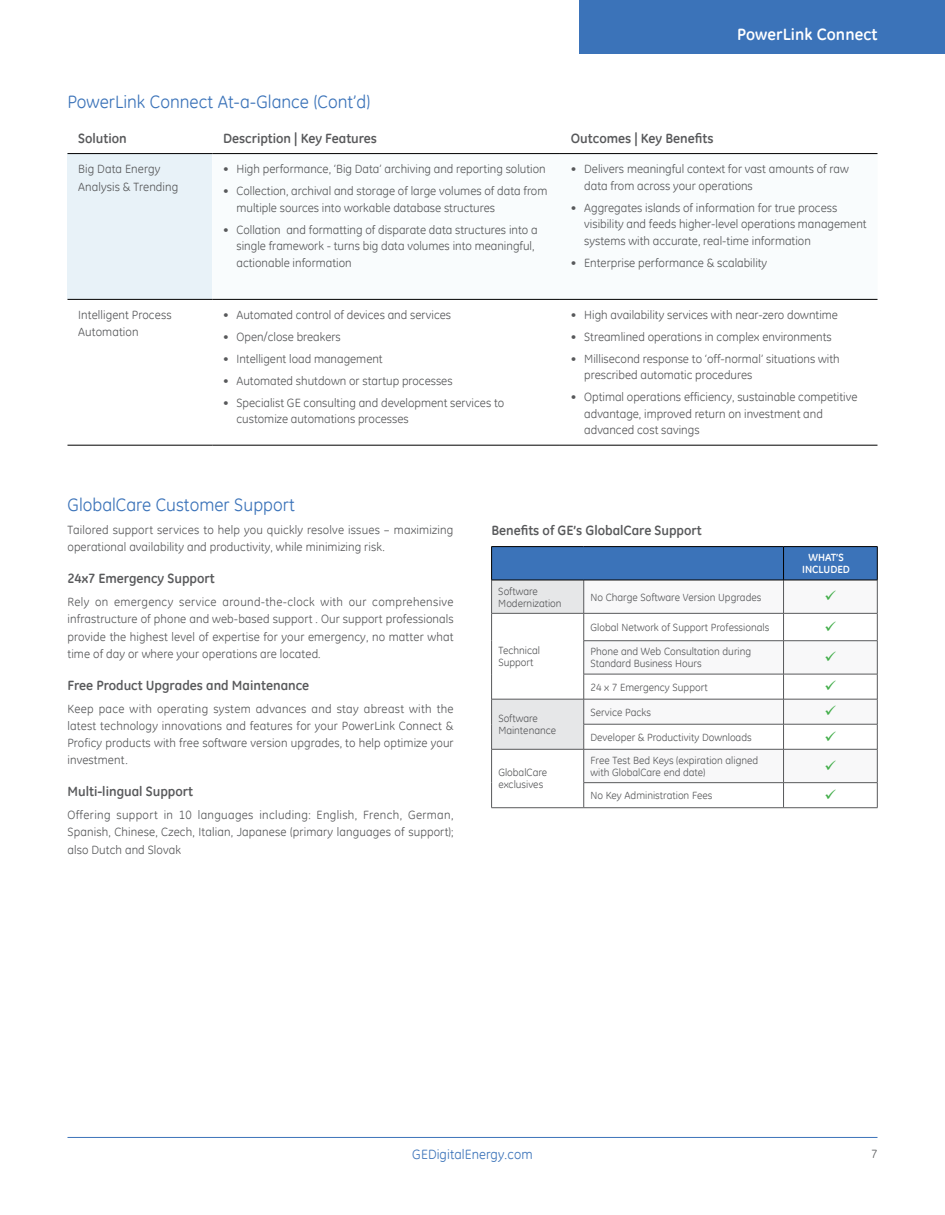
<style>
.page{position:relative;width:945px;height:1215px;background:#fff}
.page>*{position:absolute;margin:0;border:0;box-sizing:border-box;transform-origin:0 0}
.t1{font:18px "GE Inspira";color:#3b73b9}
.t2{font:700 16.5px "GE Inspira";letter-spacing:.005em;color:#fff}
.t3{font:700 13.5px "GE Inspira";color:#58595b}
.t4{font:13.5px "GE Inspira";letter-spacing:.005em;color:#3b73b9}
.t5{font:12px/17.2px "GE Inspira";color:#58595b}
.t6{font:10.5px/12px "GE Inspira";color:#58595b}
.t7{font:700 10.5px/12px "GE Inspira";color:#fff;text-align:center}
</style>
<div class="page">
<div style="left:580px;top:0;width:365px;height:54px;background:#3b73b9"></div>
<hr style="left:68px;top:1137px;width:810px;height:1px;background:#3b73b9">
<svg style="left:584px;top:750px;width:293px;height:57px"></svg>
<hr style="left:491px;top:749px;width:1px;height:34px;background:#58595b">
<svg style="left:491px;top:783px;width:1px;height:24px"></svg>
<hr style="left:491px;top:807px;width:93px;height:1px;background:#58595b">
<hr style="left:584px;top:749px;width:200px;height:1px;background:#58595b">
<hr style="left:583px;top:749px;width:1px;height:33px;background:#58595b">
<hr style="left:784px;top:749px;width:94px;height:1px;background:#58595b">
<hr style="left:783px;top:749px;width:1px;height:33px;background:#58595b">
<hr style="left:877px;top:749px;width:1px;height:33px;background:#58595b">
<hr style="left:584px;top:782px;width:200px;height:1px;background:#58595b">
<svg style="left:583px;top:783px;width:1px;height:25px"></svg>
<hr style="left:784px;top:782px;width:94px;height:1px;background:#58595b">
<svg style="left:783px;top:783px;width:1px;height:24px"></svg>
<svg style="left:877px;top:783px;width:1px;height:24px"></svg>
<hr style="left:584px;top:807px;width:200px;height:1px;background:#58595b">
<hr style="left:784px;top:807px;width:94px;height:1px;background:#58595b">
<hr style="left:491px;top:749px;width:93px;height:1px;background:#58595b">
<hr style="left:491px;top:546px;width:93px;height:1px;background:#000">
<hr style="left:584px;top:546px;width:200px;height:1px;background:#000">
<hr style="left:784px;top:546px;width:94px;height:1px;background:#000">
<div style="left:68px;top:154px;width:144px;height:145px;background:#e8f2f8"></div>
<svg style="left:212px;top:154px;width:666px;height:145px"></svg>
<svg style="left:212px;top:444px;width:666px;height:1px"></svg>
<hr style="left:68px;top:153px;width:144px;height:1px;background:#000">
<hr style="left:212px;top:153px;width:348px;height:1px;background:#000">
<hr style="left:560px;top:153px;width:318px;height:1px;background:#000">
<hr style="left:68px;top:299px;width:144px;height:1px;background:#000">
<hr style="left:212px;top:299px;width:348px;height:1px;background:#000">
<hr style="left:560px;top:299px;width:318px;height:1px;background:#000">
<hr style="left:68px;top:445px;width:144px;height:1px;background:#000">
<hr style="left:212px;top:445px;width:348px;height:1px;background:#000">
<hr style="left:560px;top:445px;width:318px;height:1px;background:#000">
<svg style="left:491px;top:547px;width:387px;height:202px"></svg>
<svg style="left:826px;top:760px;width:10px;height:10px"></svg>
<svg style="left:826px;top:789px;width:10px;height:10px"></svg>
<h1 class="t1" style="left:68px;top:90px;width:304px">PowerLink Connect At-a-Glance (Cont’d)</h1>
<h2 class="t2" style="left:737px;top:24px;width:142px">PowerLink Connect</h2>
<p class="t3" style="left:78px;top:129px;width:50px">Solution</p>
<p class="t3" style="left:223px;top:129px;width:156px">Description | Key Features</p>
<p class="t3" style="left:571px;top:129px;width:144px">Outcomes | Key Benefits</p>
<p class="t5" style="left:78px;top:160px;width:102px">Big Data Energy<br>Analysis &amp; Trending</p>
<p class="t5" style="left:223px;top:160px;width:324px">• High performance, ‘Big Data’ archiving and reporting solution</p>
<p class="t5" style="left:584px;top:161px;width:266px;line-height:16.5px;text-indent:-14px">• Delivers meaningful context for vast amounts of raw data from across your operations</p>
<p class="t5" style="left:584px;top:199px;width:284px;line-height:16.5px;text-indent:-14px">• Aggregates islands of information for true process visibility and feeds higher-level operations management systems with accurate, real-time information</p>
<p class="t5" style="left:571px;top:254px;width:198px">• Enterprise performance &amp; scalability</p>
<p class="t5" style="left:237px;top:183px;width:312px;line-height:16.5px;text-indent:-14px">• Collection, archival and storage of large volumes of data from multiple sources into workable database structures</p>
<p class="t5" style="left:237px;top:221px;width:303px;line-height:16.5px;text-indent:-14px">• Collation and formatting of disparate data structures into a single framework - turns big data volumes into meaningful, actionable information</p>
<p class="t5" style="left:78px;top:306px;width:95px">Intelligent Process<br>Automation</p>
<p class="t5" style="left:223px;top:306px;width:230px">• Automated control of devices and services</p>
<p class="t5" style="left:223px;top:328px;width:119px">• Open/close breakers</p>
<p class="t5" style="left:223px;top:350px;width:161px">• Intelligent load management</p>
<p class="t5" style="left:223px;top:372px;width:231px">• Automated shutdown or startup processes</p>
<p class="t5" style="left:237px;top:394px;width:269px;line-height:16.5px;text-indent:-14px">• Specialist GE consulting and development services to customize automations processes</p>
<p class="t5" style="left:571px;top:306px;width:269px">• High availability services with near-zero downtime</p>
<p class="t5" style="left:571px;top:328px;width:263px">• Streamlined operations in complex environments</p>
<p class="t5" style="left:584px;top:350px;width:257px;line-height:16.5px;text-indent:-14px">• Millisecond response to ‘off-normal’ situations with prescribed automatic procedures</p>
<p class="t5" style="left:584px;top:389px;width:275px;line-height:16.5px;text-indent:-14px">• Optimal operations efficiency, sustainable competitive advantage, improved return on investment and advanced cost savings</p>
<h1 class="t1" style="left:68px;top:494px;width:229px">GlobalCare Customer Support</h1>
<p class="t5" style="left:68px;top:521px;width:387px">Tailored support services to help you quickly resolve issues – maximizing operational availability and productivity, while minimizing risk.</p>
<p class="t3" style="left:68px;top:570px;width:149px">24x7 Emergency Support</p>
<p class="t5" style="left:68px;top:593px;width:388px;text-align:justify">Rely on emergency service around-the-clock with our comprehensive infrastructure of phone and web-based support . Our support professionals provide the highest level of expertise for your emergency, no matter what time of day or where your operations are located.</p>
<p class="t3" style="left:68px;top:677px;width:243px">Free Product Upgrades and Maintenance</p>
<p class="t5" style="left:68px;top:699px;width:388px;text-align:justify">Keep pace with operating system advances and stay abreast with the latest technology innovations and features for your PowerLink Connect &amp; Proficy products with free software version upgrades, to help optimize your investment.</p>
<p class="t3" style="left:68px;top:783px;width:127px">Multi-lingual Support</p>
<p class="t5" style="left:68px;top:806px;width:388px;text-align:justify">Offering support in 10 languages including: English, French, German, Spanish, Chinese, Czech, Italian, Japanese (primary languages of support); also Dutch and Slovak</p>
<p class="t3" style="left:491px;top:522px;width:212px">Benefits of GE’s GlobalCare Support</p>
<p class="t6" style="left:498px;top:585px;width:65px">Software<br>Modernization</p>
<p class="t6" style="left:590px;top:591px;width:172px">No Charge Software Version Upgrades</p>
<p class="t6" style="left:498px;top:644px;width:43px">Technical<br>Support</p>
<p class="t6" style="left:590px;top:621px;width:180px">Global Network of Support Professionals</p>
<p class="t6" style="left:590px;top:645px;width:162px">Phone and Web Consultation during<br>Standard Business Hours</p>
<p class="t6" style="left:590px;top:681px;width:119px">24 x 7 Emergency Support</p>
<p class="t6" style="left:498px;top:712px;width:59px">Software<br>Maintenance</p>
<p class="t6" style="left:498px;top:767px;width:50px">GlobalCare exclusives</p>
<p class="t6" style="left:590px;top:706px;width:62px">Service Packs</p>
<p class="t6" style="left:590px;top:731px;width:163px">Developer &amp; Productivity Downloads</p>
<p class="t6" style="left:590px;top:754px;width:169px">Free Test Bed Keys (expiration aligned with GlobalCare end date)</p>
<p class="t6" style="left:590px;top:789px;width:123px">No Key Administration Fees</p>
<p class="t7" style="left:802px;top:551px;width:49px">WHAT’S<br>INCLUDED</p>
<p class="t4" style="left:412px;top:1146px;width:122px">GEDigitalEnergy.com</p>
<p class="t5" style="left:871px;top:1145px;width:8px">7</p>
</div>
